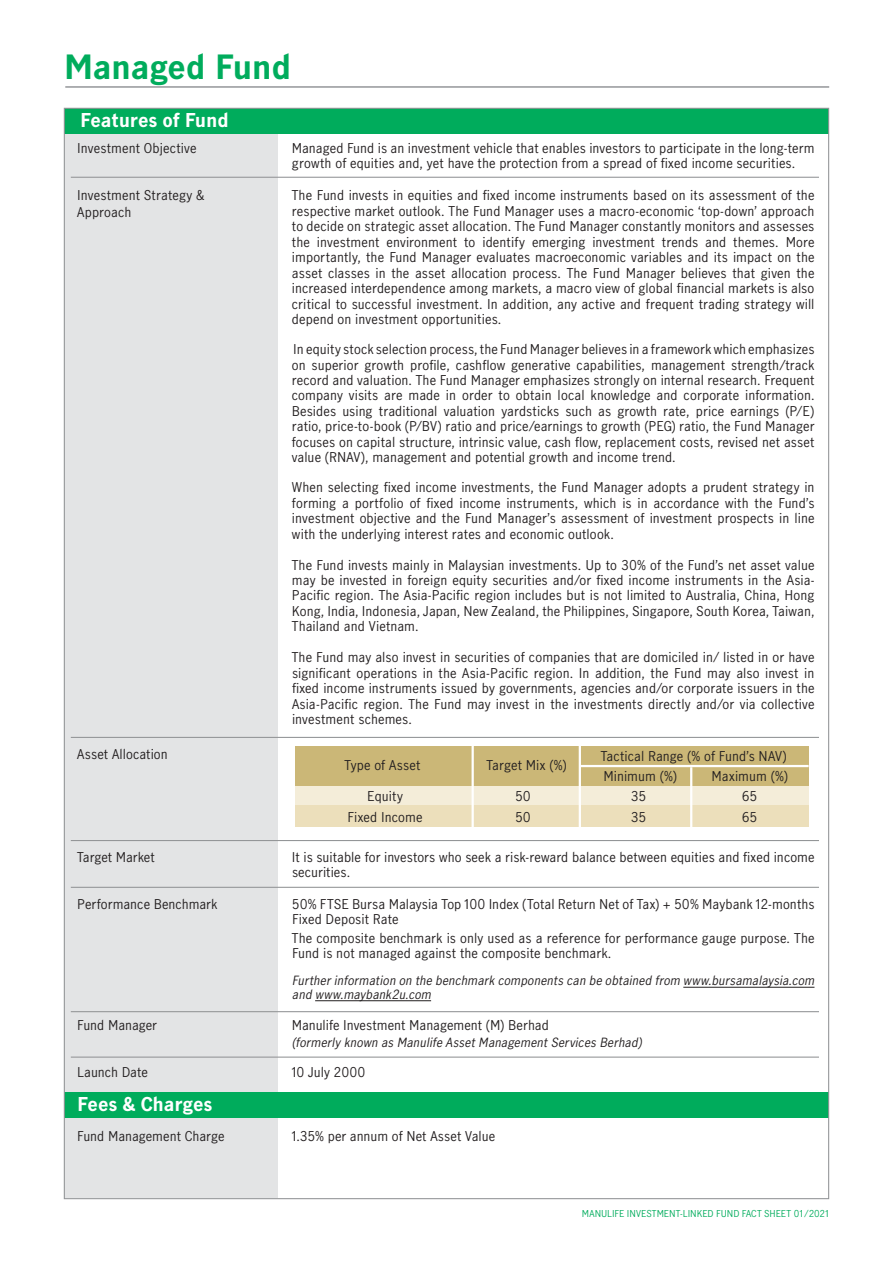
<style>
.page{position:relative;width:893px;height:1263px;background:#fff}
.page>*{position:absolute;margin:0;border:0;box-sizing:border-box;transform-origin:0 0}
.t1{font:700 31.5px "Manulife JH Sans";letter-spacing:-.02em;color:#00ac5c}
.t2{font:700 18px "Manulife JH Sans";letter-spacing:-.01em;color:#fff}
.t3{font:12.75px/15.5px "Manulife JH Sans";letter-spacing:.01em;color:#231f20;text-align:justify}
.t4{font:12.75px "Manulife JH Sans";letter-spacing:-.01em;color:#231f20}
.t5{font:italic 12px/13.5px "Manulife JH Sans";color:#231f20}
.t6{font:9px "Manulife JH Sans";letter-spacing:.005em;color:#00ac5c}
</style>
<div class="page">
<hr style="left:65px;top:86px;width:764px;height:2px;background:#949699">
<div style="left:64px;top:111px;width:213px;height:1086px;background:#e3e4e5"></div>
<div style="left:64px;top:108px;width:764px;height:25px;background:#00ac5c"></div>
<div style="left:64px;top:1092px;width:764px;height:26px;background:#00ac5c"></div>
<hr style="left:71px;top:177px;width:748px;height:1px;background:#949698">
<hr style="left:71px;top:737px;width:748px;height:1px;background:#949698">
<hr style="left:71px;top:840px;width:748px;height:1px;background:#949698">
<hr style="left:71px;top:887px;width:748px;height:1px;background:#949698">
<hr style="left:71px;top:1056px;width:748px;height:2px;background:#949698">
<hr style="left:71px;top:1011px;width:748px;height:1px;background:#949698">
<hr style="left:683px;top:987px;width:131px;height:1px;background:#231f20">
<hr style="left:315px;top:1000px;width:116px;height:1px;background:#231f20">
<div style="left:295px;top:785px;width:514px;height:33px;background:#f4edd9"></div>
<div style="left:295px;top:805px;width:514px;height:22px;background:#ecdfbb"></div>
<div style="left:295px;top:746px;width:514px;height:39px;background:#cbb777"></div>
<hr style="left:472px;top:745px;width:2px;height:84px;background:#fff">
<hr style="left:580px;top:765px;width:229px;height:2px;background:#fff">
<hr style="left:579px;top:745px;width:2px;height:84px;background:#fff">
<hr style="left:690px;top:767px;width:2px;height:62px;background:#fff">
<h1 class="t1" style="left:64px;top:44px;width:229px">Managed Fund</h1>
<h2 class="t2" style="left:80px;top:107px;width:150px">Features of Fund</h2>
<p class="t3" style="left:77px;top:140px;width:121px">Investment Objective</p>
<p class="t3" style="left:292px;top:140px;width:524px;line-height:15px">Managed Fund is an investment vehicle that enables investors to participate in the long-term growth of equities and, yet have the protection from a spread of fixed income securities.</p>
<p class="t3" style="left:77px;top:187px;width:129px">Investment Strategy &amp;</p>
<p class="t3" style="left:292px;top:187px;width:524px">The Fund invests in equities and fixed income instruments based on its assessment of the respective market outlook. The Fund Manager uses a macro-economic ‘top-down’ approach to decide on strategic asset allocation. The Fund Manager constantly monitors and assesses the investment environment to identify emerging investment trends and themes. More importantly, the Fund Manager evaluates macroeconomic variables and its impact on the asset classes in the asset allocation process. The Fund Manager believes that given the increased interdependence among markets, a macro view of global financial markets is also critical to successful investment. In addition, any active and frequent trading strategy will depend on investment opportunities.</p>
<p class="t3" style="left:292px;top:341px;width:524px">In equity stock selection process, the Fund Manager believes in a framework which emphasizes on superior growth profile, cashflow generative capabilities, management strength/track record and valuation. The Fund Manager emphasizes strongly on internal research. Frequent company visits are made in order to obtain local knowledge and corporate information.<br>Besides using traditional valuation yardsticks such as growth rate, price earnings (P/E) ratio, price-to-book (P/BV) ratio and price/earnings to growth (PEG) ratio, the Fund Manager focuses on capital structure, intrinsic value, cash flow, replacement costs, revised net asset value (RNAV), management and potential growth and income trend.</p>
<p class="t3" style="left:292px;top:479px;width:524px">When selecting fixed income investments, the Fund Manager adopts a prudent strategy in forming a portfolio of fixed income instruments, which is in accordance with the Fund’s investment objective and the Fund Manager’s assessment of investment prospects in line with the underlying interest rates and economic outlook.</p>
<p class="t3" style="left:292px;top:556px;width:524px">The Fund invests mainly in Malaysian investments. Up to 30% of the Fund’s net asset value may be invested in foreign equity securities and/or fixed income instruments in the Asia-Pacific region. The Asia-Pacific region includes but is not limited to Australia, China, Hong Kong, India, Indonesia, Japan, New Zealand, the Philippines, Singapore, South Korea, Taiwan, Thailand and Vietnam.</p>
<p class="t3" style="left:292px;top:649px;width:524px">The Fund may also invest in securities of companies that are domiciled in/ listed in or have significant operations in the Asia-Pacific region. In addition, the Fund may also invest in fixed income instruments issued by governments, agencies and/or corporate issuers in the Asia-Pacific region. The Fund may invest in the investments directly and/or via collective investment schemes.</p>
<p class="t3" style="left:77px;top:745px;width:92px">Asset Allocation</p>
<p class="t3" style="left:77px;top:204px;width:56px">Approach</p>
<p class="t3" style="left:601px;top:747px;width:188px">Tactical Range (% of Fund’s NAV)</p>
<p class="t3" style="left:345px;top:757px;width:77px">Type of Asset</p>
<p class="t3" style="left:486px;top:757px;width:82px">Target Mix (%)</p>
<p class="t3" style="left:367px;top:787px;width:37px">Equity</p>
<p class="t3" style="left:515px;top:787px;width:17px">50</p>
<p class="t3" style="left:631px;top:787px;width:17px">35</p>
<p class="t3" style="left:742px;top:787px;width:17px">65</p>
<p class="t3" style="left:347px;top:808px;width:77px">Fixed Income</p>
<p class="t3" style="left:515px;top:808px;width:17px">50</p>
<p class="t3" style="left:631px;top:808px;width:17px">35</p>
<p class="t3" style="left:742px;top:808px;width:17px">65</p>
<p class="t3" style="left:603px;top:768px;width:75px">Minimum (%)</p>
<p class="t3" style="left:712px;top:768px;width:78px">Maximum (%)</p>
<p class="t4" style="left:77px;top:848px;width:79px">Target Market</p>
<p class="t3" style="left:292px;top:849px;width:524px;line-height:15px">It is suitable for investors who seek a risk-reward balance between equities and fixed income securities.</p>
<p class="t3" style="left:77px;top:895px;width:142px">Performance Benchmark</p>
<p class="t3" style="left:292px;top:896px;width:524px;line-height:15px">50% FTSE Bursa Malaysia Top 100 Index (Total Return Net of Tax) + 50% Maybank 12-months<br>Fixed Deposit Rate</p>
<p class="t3" style="left:292px;top:930px;width:524px;line-height:15px">The composite benchmark is only used as a reference for performance gauge purpose. The<br>Fund is not managed against the composite benchmark.</p>
<p class="t5" style="left:292px;top:973px;width:527px">Furtherinformation on the benchmark components can be obtained from www.bursamalaysia.com and www.maybank2u.com</p>
<p class="t3" style="left:77px;top:1017px;width:81px">Fund Manager</p>
<p class="t3" style="left:292px;top:1017px;width:259px">Manulife Investment Management (M) Berhad</p>
<p class="t5" style="left:292px;top:1035px;width:354px">(formerly known as Manulife AssetManagementServices Berhad)</p>
<p class="t3" style="left:77px;top:1063px;width:72px">Launch Date</p>
<p class="t3" style="left:292px;top:1063px;width:75px">10 July 2000</p>
<h2 class="t2" style="left:77px;top:1091px;width:137px">Fees &amp; Charges</h2>
<p class="t3" style="left:77px;top:1128px;width:149px">Fund Management Charge</p>
<p class="t3" style="left:292px;top:1128px;width:205px">1.35% per annum of Net Asset Value</p>
<p class="t6" style="left:582px;top:1207px;width:248px">MANULIFE INVESTMENT-LINKED FUND FACT SHEET 01/2021</p>
</div>
